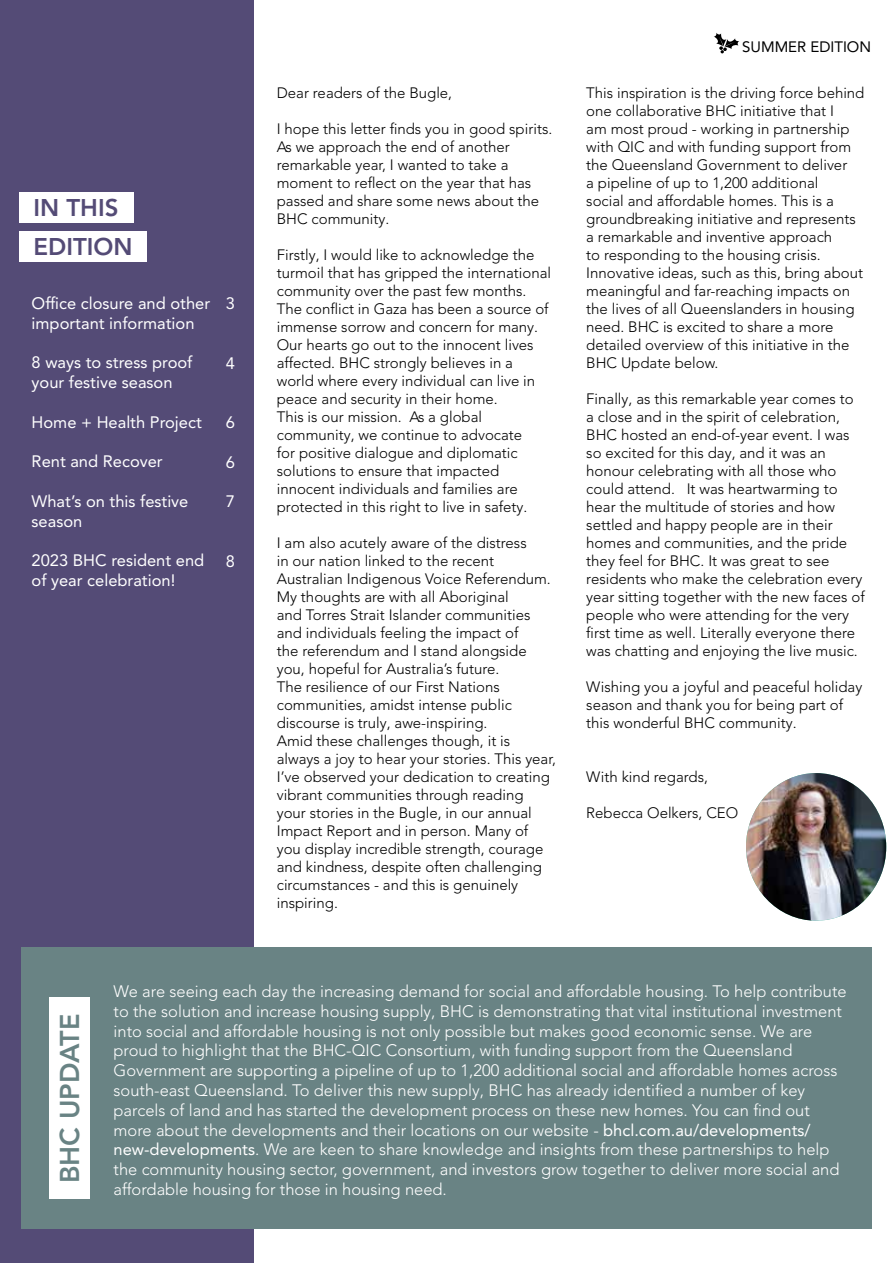
<style>
.page{position:relative;width:893px;height:1263px;background:#fff}
.page>*{position:absolute;margin:0;border:0;box-sizing:border-box;transform-origin:0 0}
.t1{font:800 27px "Avenir LT Pro";color:#698384}
.t2{font:800 24px/38.8px "Avenir LT Pro";color:#544b76}
.t3{font:300 16.5px/19.8px "Avenir LT Pro";color:#fff}
.t4{font:16.5px/19.8px "Avenir LT Pro";color:#fff}
.t5{font:300 15px/18px "Avenir LT Pro";color:#000}
.t6{font:15px "Avenir LT Pro";color:#000}
.s1{font-weight:400}
</style>
<div class="page">
<div style="left:0;top:0;width:253px;height:1263px;background:#544b76"></div>
<img style="left:746px;top:773px;width:140px;height:148px">
<div style="left:21px;top:947px;width:851px;height:282px;background:#698384"></div>
<div style="left:49px;top:997px;width:40px;height:202px;background:#fff"></div>
<svg style="left:714px;top:33px;width:25px;height:20px"></svg>
<div style="left:19px;top:192px;width:114px;height:31px;background:#fff"></div>
<div style="left:19px;top:231px;width:128px;height:30px;background:#fff"></div>
<h2 class="t2" style="left:34px;top:189px;width:101px">IN THIS<br>EDITION</h2>
<p class="t4" style="left:32px;top:293px;width:180px">Office closure and other important information</p>
<p class="t4" style="left:32px;top:353px;width:162px">8 ways to stress proof your festive season</p>
<p class="t4" style="left:32px;top:412px;width:172px">Home + Health Project</p>
<p class="t4" style="left:32px;top:452px;width:133px">Rent and Recover</p>
<p class="t4" style="left:32px;top:491px;width:158px">What’s on this festive season</p>
<p class="t4" style="left:32px;top:551px;width:174px">2023 BHC resident end of year celebration!</p>
<p class="t4" style="left:226px;top:294px;width:11px">3</p>
<p class="t4" style="left:226px;top:353px;width:11px">4</p>
<p class="t4" style="left:226px;top:412px;width:11px">6</p>
<p class="t4" style="left:226px;top:452px;width:11px">6</p>
<p class="t4" style="left:226px;top:492px;width:11px">7</p>
<p class="t4" style="left:226px;top:551px;width:11px">8</p>
<p class="t5" style="left:277px;top:84px;width:177px">Dear readers of the Bugle,</p>
<p class="t5" style="left:277px;top:120px;width:277px">I hope this letter finds you in good spirits.<br>As we approach the end of another remarkable year, I wanted to take a moment to reflect on the year that has passed and share some news about the<br>BHC community.</p>
<p class="t5" style="left:277px;top:246px;width:276px">Firstly, I would like to acknowledge the turmoil that has gripped the international community over the past few months.<br>The conflict in Gaza has been a source of immense sorrow and concern for many.<br>Our hearts go out to the innocent lives affected. BHC strongly believes in a world where every individual can live in peace and security in their home.<br>This is our mission. As a global community, we continue to advocate<br>for positive dialogue and diplomatic solutions to ensure that impacted innocent individuals and families are protected in this right to live in safety.</p>
<p class="t5" style="left:277px;top:534px;width:281px">I am also acutely aware of the distress<br>in our nation linked to the recent Australian Indigenous Voice Referendum.<br>My thoughts are with all Aboriginal<br>and Torres Strait Islander communities and individuals feeling the impact of<br>the referendum and I stand alongside you, hopeful for Australia’s future.<br>The resilience of our First Nations communities, amidst intense public discourse is truly, awe-inspiring.<br>Amid these challenges though, it is always a joy to hear your stories. This year, I’ve observed your dedication to creating vibrant communities through reading your stories in the Bugle, in our annual Impact Report and in person. Many of you display incredible strength, courage and kindness, despite often challenging circumstances - and this is genuinely inspiring.</p>
<p class="t6" style="left:742px;top:38px;width:130px">SUMMER EDITION</p>
<p class="t5" style="left:586px;top:84px;width:280px">This inspiration is the driving force behind one collaborative BHC initiative that I<br>am most proud - working in partnership with QIC and with funding support from the Queensland Government to deliver<br>a pipeline of up to 1,200 additional<br>social and affordable homes. This is a groundbreaking initiative and represents a remarkable and inventive approach<br>to responding to the housing crisis.<br>Innovative ideas, such as this, bring about meaningful and far-reaching impacts on the lives of all Queenslanders in housing need. BHC is excited to share a more detailed overview of this initiative in the BHC Update below.</p>
<p class="t5" style="left:586px;top:390px;width:280px">Finally, as this remarkable year comes to a close and in the spirit of celebration, BHC hosted an end-of-year event. I was so excited for this day, and it was an honour celebrating with all those who could attend. It was heartwarming to hear the multitude of stories and how settled and happy people are in their homes and communities, and the pride they feel for BHC. It was great to see residents who make the celebration every year sitting together with the new faces of people who were attending for the very first time as well. Literally everyone there was chatting and enjoying the live music.</p>
<p class="t5" style="left:586px;top:678px;width:278px">Wishing you a joyful and peaceful holiday season and thank you for being part of this wonderful BHC community.</p>
<p class="t5" style="left:586px;top:768px;width:123px">With kind regards,</p>
<p class="t5" style="left:586px;top:804px;width:154px">Rebecca Oelkers, CEO</p>
<h1 class="t1" style="left:54px;top:1183px;width:171px;rotate:-90deg">BHC UPDATE</h1>
<p class="t3" style="left:114px;top:981px;width:735px">We are seeing each day the increasing demand for social and affordable housing. To help contribute to the solution and increase housing supply, BHC is demonstrating that vital institutional investment into social and affordable housing is not only possible but makes good economic sense. We are proud to highlight that the BHC-QIC Consortium, with funding support from the Queensland Government are supporting a pipeline of up to 1,200 additional social and affordable homes across south-east Queensland. To deliver this new supply, BHC has already identified a number of key parcels of land and has started the development process on these new homes. You can find out more about the developments and their locations on our website - <span class="s1">bhcl.com.au/developments/ new-developments</span>. We are keen to share knowledge and insights from these partnerships to help the community housing sector, government, and investors grow together to deliver more social and affordable housing for those in housing need.</p>
</div>
